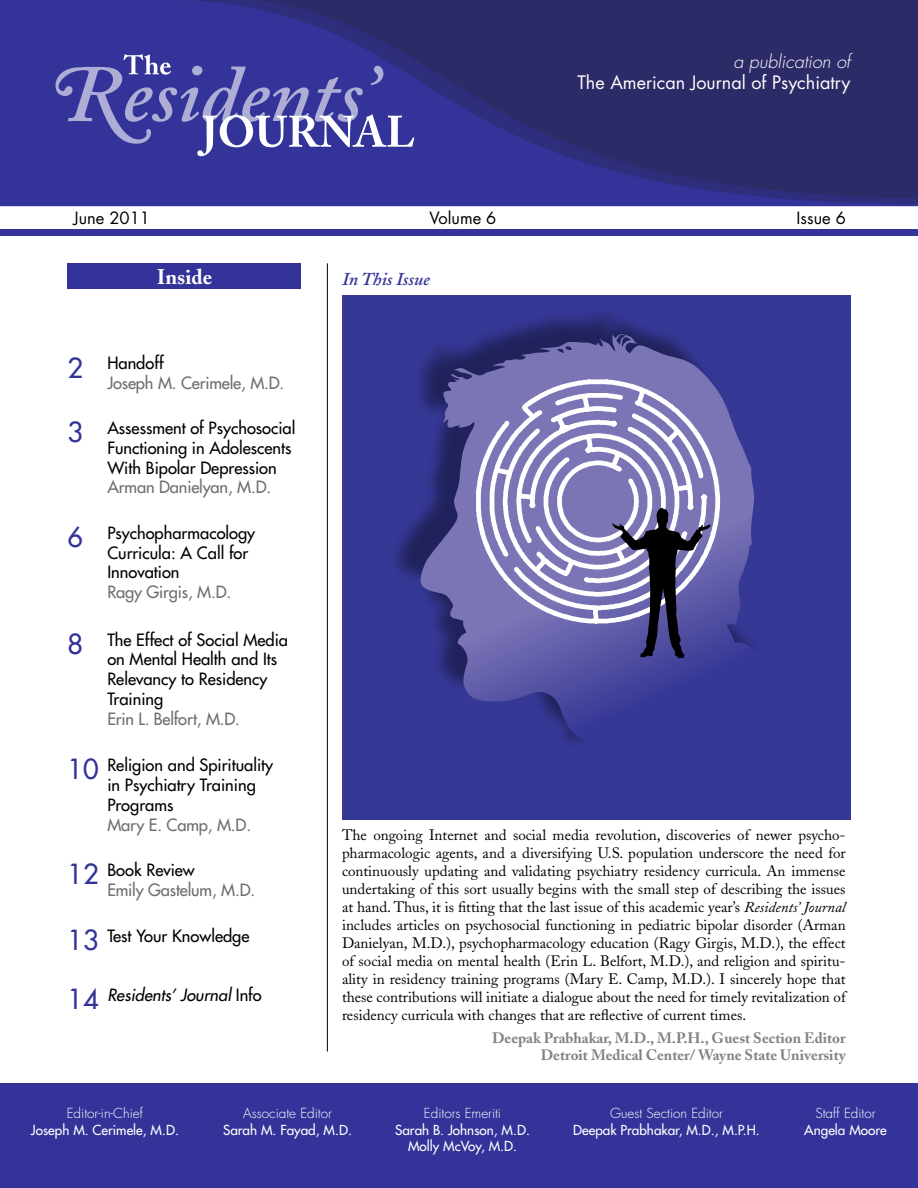
<style>
.page{position:relative;width:918px;height:1188px;background:#fff}
.page>*{position:absolute;margin:0;border:0;box-sizing:border-box;transform-origin:0 0}
.t1{font:27px "Futura";color:#339}
.t2{font:700 21px "Adobe Caslon";color:#fff}
.t3{font:18px "Futura";color:#fff}
.t4{font:italic 300 18px "Futura";color:#fff}
.t5{font:italic 600 18px "Adobe Caslon";color:#339}
.t6{font:16.5px/19.8px "Futura";color:#000}
.t7{font:16.5px "Futura";letter-spacing:-.01em;color:#6d6e71}
.t8{font:16.5px "Futura";color:#000}
.t9{font:italic 16.5px "Futura";color:#000}
.t10{font:15px/18px "Adobe Caslon";color:#000;text-align:justify}
.t11{font:700 15px/16.5px "Adobe Caslon";color:#808285;text-align:right}
.t12{font:13.5px/16.2px "Futura";color:#fff;text-align:center}
.t13{font:300 13.5px "Futura";color:#fff}
.s1{font-style:normal}
.s2{font-style:italic}
</style>
<div class="page">
<img style="left:0;top:0;width:918px;height:207px">
<div style="left:68px;top:263px;width:234px;height:26px;background:#339"></div>
<div style="left:0;top:230px;width:918px;height:6px;background:#339"></div>
<svg style="left:56px;top:54px;width:358px;height:102px"></svg>
<hr style="left:327px;top:263px;width:1px;height:789px;background:#000">
<div style="left:0;top:1083px;width:918px;height:105px;background:#339"></div>
<div style="left:342px;top:295px;width:509px;height:525px;background:#363896"></div>
<svg style="left:417px;top:339px;width:341px;height:359px"></svg>
<svg style="left:473px;top:308px;width:250px;height:439px"></svg>
<svg style="left:612px;top:508px;width:99px;height:150px"></svg>
<p class="t4" style="left:733px;top:50px;width:119px">a publication of</p>
<p class="t3" style="left:577px;top:71px;width:275px">The American Journal of Psychiatry</p>
<p class="t8" style="left:74px;top:207px;width:78px">June 2011</p>
<p class="t8" style="left:430px;top:207px;width:68px">Volume 6</p>
<p class="t8" style="left:797px;top:207px;width:51px">Issue 6</p>
<h2 class="t2" style="left:157px;top:264px;width:57px">Inside</h2>
<p class="t5" style="left:342px;top:269px;width:89px">In This Issue</p>
<h1 class="t1" style="left:68px;top:351px;width:17px">2</h1>
<p class="t6" style="left:107px;top:354px;width:58px">Handoff</p>
<p class="t7" style="left:107px;top:373px;width:179px">Joseph M. Cerimele, M.D.</p>
<h1 class="t1" style="left:68px;top:415px;width:17px">3</h1>
<p class="t6" style="left:107px;top:418px;width:190px">Assessment of Psychosocial<br>Functioning in Adolescents<br>With Bipolar Depression</p>
<p class="t7" style="left:107px;top:477px;width:166px">Arman Danielyan, M.D.</p>
<h1 class="t1" style="left:68px;top:520px;width:17px">6</h1>
<p class="t6" style="left:107px;top:523px;width:149px">Psychopharmacology<br>Curricula: A Call for<br>Innovation</p>
<p class="t7" style="left:107px;top:582px;width:126px">Ragy Girgis, M.D.</p>
<h1 class="t1" style="left:68px;top:627px;width:17px">8</h1>
<p class="t6" style="left:107px;top:630px;width:182px">The Effect of Social Media on Mental Health and Its<br>Relevancy to Residency<br>Training</p>
<p class="t7" style="left:107px;top:708px;width:134px">Erin L. Belfort, M.D.</p>
<h1 class="t1" style="left:68px;top:753px;width:33px">10</h1>
<p class="t6" style="left:107px;top:755px;width:167px">Religion and Spirituality in Psychiatry Training<br>Programs</p>
<p class="t7" style="left:107px;top:814px;width:145px">Mary E. Camp, M.D.</p>
<h1 class="t1" style="left:68px;top:857px;width:33px">12</h1>
<p class="t6" style="left:107px;top:860px;width:89px">Book Review</p>
<p class="t7" style="left:107px;top:879px;width:149px">Emily Gastelum, M.D.</p>
<h1 class="t1" style="left:68px;top:923px;width:33px">13</h1>
<p class="t6" style="left:107px;top:926px;width:144px">Test Your Knowledge</p>
<h1 class="t1" style="left:68px;top:983px;width:33px">14</h1>
<p class="t9" style="left:107px;top:985px;width:156px">Residents’ Journal <span class="s1">Info</span></p>
<p class="t10" style="left:342px;top:826px;width:505px">The ongoing Internet and social media revolution, discoveries of newer psycho&shy;pharmacologic agents, and a diversifying U.S. population underscore the need for continuously updating and validating psychiatry residency curricula. An immense undertaking of this sort usually begins with the small step of describing the issues at hand. Thus, it is fitting that the last issue of this academic year’s <span class="s2">Residents’ Journal </span>includes articles on psychosocial functioning in pediatric bipolar disorder (Arman Danielyan, M.D.), psychopharmacology education (Ragy Girgis, M.D.), the effect of social media on mental health (Erin L. Belfort, M.D.), and religion and spiritu&shy;ality in residency training programs (Mary E. Camp, M.D.). I sincerely hope that these contributions will initiate a dialogue about the need for timely revitalization of residency curricula with changes that are reflective of current times.</p>
<p class="t11" style="left:492px;top:1030px;width:355px">Deepak Prabhakar, M.D., M.P.H., Guest Section Editor<br>Detroit Medical Center/ Wayne State University</p>
<p class="t13" style="left:67px;top:1105px;width:78px">Editor-in-Chief</p>
<p class="t12" style="left:31px;top:1122px;width:149px">Joseph M. Cerimele, M.D.</p>
<p class="t13" style="left:243px;top:1105px;width:90px">Associate Editor</p>
<p class="t12" style="left:223px;top:1122px;width:130px">Sarah M. Fayad, M.D.</p>
<p class="t13" style="left:424px;top:1105px;width:79px">Editors Emeriti</p>
<p class="t12" style="left:395px;top:1122px;width:136px">Sarah B. Johnson, M.D.<br>Molly McVoy, M.D.</p>
<p class="t13" style="left:610px;top:1105px;width:114px">Guest Section Editor</p>
<p class="t12" style="left:573px;top:1122px;width:188px">Deepak Prabhakar, M.D., M.P.H.</p>
<p class="t13" style="left:815px;top:1105px;width:62px">Staff Editor</p>
<p class="t12" style="left:804px;top:1122px;width:84px">Angela Moore</p>
</div>
